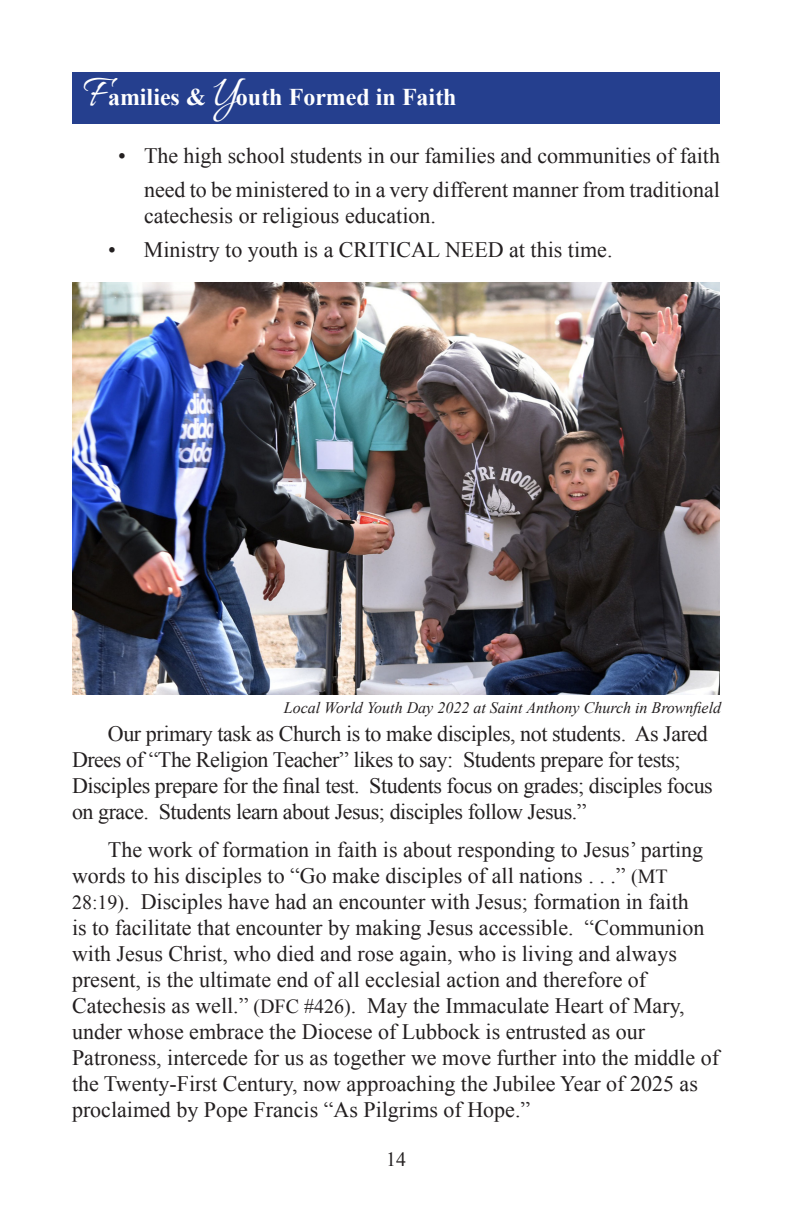
<style>
.page{position:relative;width:792px;height:1224px;background:#fff}
.page>*{position:absolute;margin:0;border:0;box-sizing:border-box;transform-origin:0 0}
.t1{font:46px "Allura";color:#fff}
.t2{font:700 24px "Times New Roman";color:#fff}
.t3{font:22px/26px "Times New Roman";color:#231f20;text-align:right}
.t4{font:22px/26px "Times New Roman";letter-spacing:-.02em;color:#231f20}
.t5{font:20px "Times New Roman";color:#231f20}
.t6{font:italic 16px "Times New Roman";color:#231f20}
.s1{font-size:20px}
</style>
<div class="page">
<div style="left:72px;top:72px;width:648px;height:52px;background:#253f8e"></div>
<img style="left:72px;top:282px;width:648px;height:412px">
<p class="t1" style="left:213px;top:67px;width:26px">Y</p>
<p class="t1" style="left:83px;top:67px;width:26px">F</p>
<p class="t2" style="left:108px;top:80px;width:350px">amilies &amp; outh Formed in Faith</p>
<p class="t3" style="left:118px;top:139px;width:604px;line-height:34px">• The high school students in our families and communities of faith need to be ministered to in a very different manner from traditional</p>
<p class="t3" style="left:144px;top:203px;width:294px">catechesis or religious education.</p>
<p class="t3" style="left:108px;top:237px;width:506px">• Ministry to youth is a CRITICAL NEED at this time.</p>
<p class="t6" style="left:284px;top:696px;width:439px">Local World Youth Day 2022 at Saint Anthony Church in Brownfield</p>
<p class="t4" style="left:72px;top:721px;width:642px;text-indent:36px">Our primary task as Church is to make disciples, not students. As Jared Drees of “The Religion Teacher” likes to say: Students prepare for tests; Disciples prepare for the final test. Students focus on grades; disciples focus on grace. Students learn about Jesus; disciples follow Jesus.”</p>
<p class="t3" style="left:72px;top:837px;width:649px;text-align:left;text-indent:36px">The work of formation in faith is about responding to Jesus’ parting words to his disciples to “Go make disciples of all nations . . .” <span class="s1">(MT 28:19)</span>. Disciples have had an encounter with Jesus; formation in faith<br>is to facilitate that encounter by making Jesus accessible. “Communion with Jesus Christ, who died and rose again, who is living and always present, is the ultimate end of all ecclesial action and therefore of Catechesis as well.” <span class="s1">(DFC #426)</span>. May the Immaculate Heart of Mary, under whose embrace the Diocese of Lubbock is entrusted as our Patroness, intercede for us as together we move further into the middle of the Twenty-First Century, now approaching the Jubilee Year of 2025 as proclaimed by Pope Francis “As Pilgrims of Hope.”</p>
<p class="t5" style="left:386px;top:1146px;width:21px">14</p>
</div>
